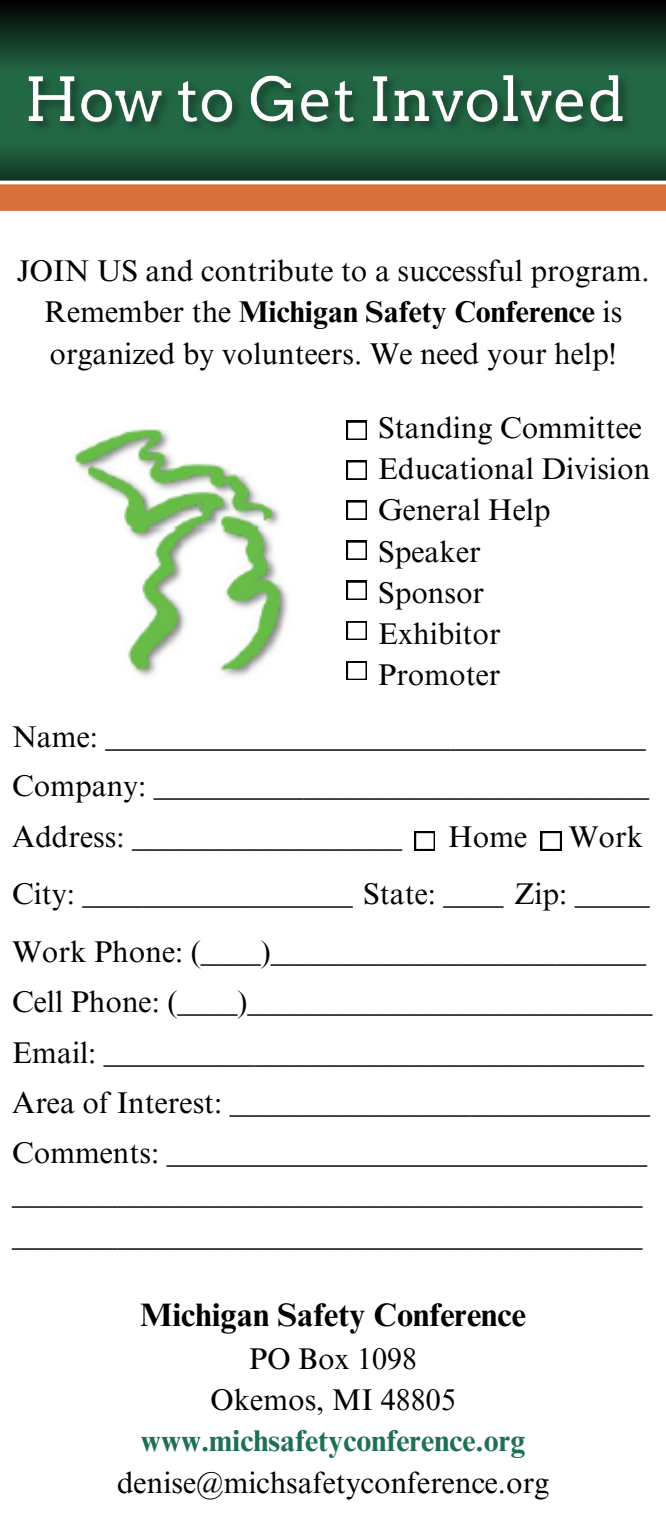
<style>
.page{position:relative;width:666px;height:1530px;background:#fff}
.page>*{position:absolute;margin:0;border:0;box-sizing:border-box;transform-origin:0 0}
.t1{font:700 32.5px "Times NRMT Pro";color:#000}
.t2{font:30px/41.2px "Times NRMT Pro";color:#000;text-align:center}
.t3{font:700 30px "Times NRMT Pro";color:#1d7151}
.s1{font-weight:700}
</style>
<div class="page">
<svg style="left:0;top:0;width:666px;height:181px;background:#143b27"></svg>
<div style="left:0;top:183px;width:666px;height:30px;background:#d7703a"></div>
<hr style="left:0;top:211px;width:666px;height:4px;background:#fff">
<hr style="left:0;top:181px;width:666px;height:3px;background:#fff">
<img style="left:74px;top:429px;width:214px;height:248px">
<svg style="left:346px;top:421px;width:21px;height:19px"></svg>
<div style="left:346px;top:461px;width:21px;height:19px;background:#000"></div>
<svg style="left:348px;top:462px;width:18px;height:17px"></svg>
<div style="left:346px;top:501px;width:21px;height:19px;background:#000"></div>
<svg style="left:348px;top:502px;width:18px;height:17px"></svg>
<svg style="left:346px;top:541px;width:21px;height:19px"></svg>
<svg style="left:346px;top:581px;width:21px;height:19px"></svg>
<svg style="left:346px;top:621px;width:21px;height:19px"></svg>
<svg style="left:346px;top:661px;width:21px;height:19px"></svg>
<div style="left:414px;top:831px;width:21px;height:20px;background:#000"></div>
<svg style="left:416px;top:833px;width:18px;height:16px"></svg>
<div style="left:540px;top:831px;width:21px;height:20px;background:#000"></div>
<svg style="left:542px;top:833px;width:18px;height:16px"></svg>
<img style="left:20px;top:64px;width:624px;height:80px">
<p class="t2" style="left:17px;top:254px;width:634px">JOIN US and contribute to a successful program.<br>Remember the <span class="s1">Michigan Safety Conference</span> is organized by volunteers. We need your help!</p>
<p class="t2" style="left:378px;top:411px;width:265px">Standing Committee</p>
<p class="t2" style="left:378px;top:452px;width:273px">Educational Division</p>
<p class="t2" style="left:378px;top:493px;width:174px">General Help</p>
<p class="t2" style="left:378px;top:535px;width:104px">Speaker</p>
<p class="t2" style="left:378px;top:576px;width:107px">Sponsor</p>
<p class="t2" style="left:378px;top:617px;width:124px">Exhibitor</p>
<p class="t2" style="left:378px;top:658px;width:124px">Promoter</p>
<p class="t2" style="left:12px;top:720px;width:635px">Name: ____________________________________</p>
<p class="t2" style="left:12px;top:769px;width:638px">Company: _________________________________</p>
<p class="t2" style="left:448px;top:820px;width:81px">Home</p>
<p class="t2" style="left:12px;top:877px;width:639px">City: __________________ State: ____ Zip: _____</p>
<p class="t2" style="left:12px;top:935px;width:635px">Work Phone: (____)_________________________</p>
<p class="t2" style="left:12px;top:985px;width:642px">Cell Phone: (____)___________________________</p>
<p class="t2" style="left:12px;top:1036px;width:633px">Email: ____________________________________</p>
<p class="t2" style="left:12px;top:1086px;width:639px">Area of Interest: ____________________________</p>
<p class="t2" style="left:12px;top:1136px;width:636px;text-align:left">Comments: ________________________________ __________________________________________ __________________________________________</p>
<p class="t2" style="left:12px;top:820px;width:391px">Address: __________________</p>
<p class="t2" style="left:569px;top:820px;width:76px">Work</p>
<p class="t1" style="left:140px;top:1302px;width:387px">Michigan Safety Conference</p>
<p class="t2" style="left:249px;top:1342px;width:169px">PO Box 1098</p>
<p class="t2" style="left:210px;top:1383px;width:247px">Okemos, MI 48805</p>
<p class="t3" style="left:141px;top:1430px;width:386px">www.michsafetyconference.org</p>
<p class="t2" style="left:117px;top:1465px;width:433px">denise@michsafetyconference.org</p>
</div>
